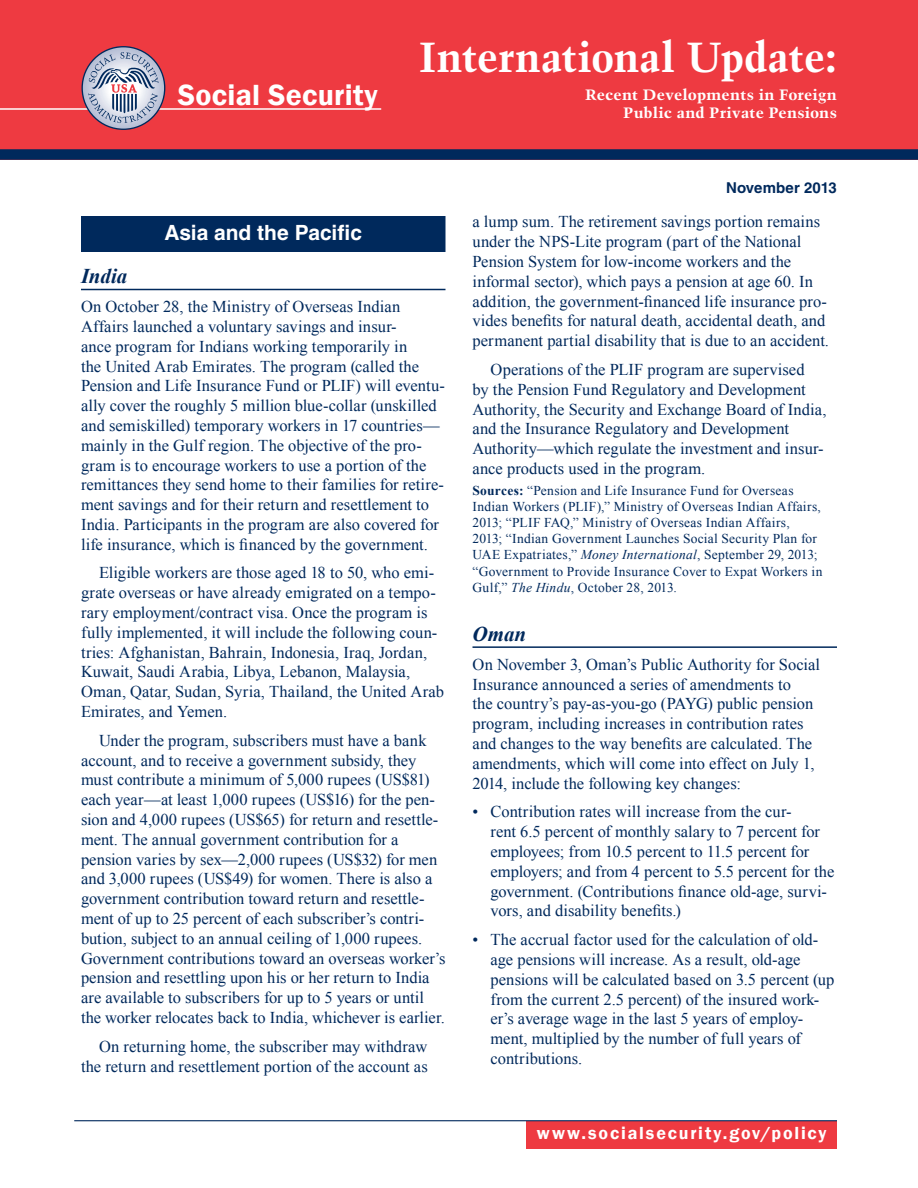
<style>
.page{position:relative;width:918px;height:1188px;background:#fff}
.page>*{position:absolute;margin:0;border:0;box-sizing:border-box;transform-origin:0 0}
.t1{font:700 42px "Trump Mediaeval";color:#fff}
.t2{font:600 30px "Franklin Gothic";letter-spacing:.01em;color:#fff}
.Heading1__Section{font:700 21px "Helvetica";letter-spacing:-.005em;color:#fff}
.Heading2{font:italic 700 21px "Times New Roman";letter-spacing:.005em;color:#00295c}
.Front_Page_URL{font:600 18px "Franklin Gothic";letter-spacing:.1em;color:#fff}
.Para{font:16.5px/19.8px "Times New Roman";color:#00295c}
.ParaFirst{font:16.5px/19.8px "Times New Roman";letter-spacing:.005em;color:#00295c}
.t3{font:700 15px/18px "Trump Mediaeval";letter-spacing:.005em;color:#fff;text-align:right;scale:1.1 1}
.t4{font:700 15px "Helvetica";letter-spacing:.01em;color:#00295c}
.Source{font:13.5px/16.2px "Times New Roman";letter-spacing:.02em;color:#00295c}
.s1{font-weight:700}
.s2{font-style:italic}
</style>
<div class="page">
<div style="left:0;top:0;width:918px;height:160px;background:#ee3a41"></div>
<div style="left:0;top:149px;width:918px;height:11px;background:#00295c"></div>
<div style="left:526px;top:1121px;width:311px;height:28px;background:#ee3a41"></div>
<hr style="left:74px;top:1120px;width:763px;height:1px;background:#00295c">
<hr style="left:0;top:108px;width:381px;height:2px;background:#fff">
<svg style="left:82px;top:47px;width:83px;height:82px"></svg>
<svg style="left:88px;top:52px;width:71px;height:71px;background:#afadc0"></svg>
<div style="left:81px;top:216px;width:365px;height:36px;background:#00295c"></div>
<hr style="left:81px;top:289px;width:365px;height:1px;background:#00295c">
<hr style="left:472px;top:646px;width:365px;height:2px;background:#00295c">
<h2 class="t2" style="left:178px;top:77px;width:202px">Social Security</h2>
<h1 class="t1" style="left:420px;top:31px;width:419px">International Update:</h1>
<p class="t3" style="left:585px;top:86px;width:231px">Recent Developments in Foreign<br>Public and Private Pensions</p>
<p class="t4" style="left:726px;top:178px;width:112px">November 2013</p>
<p class="Heading1__Section" style="left:164px;top:220px;width:199px">Asia and the Pacific</p>
<p class="Heading2" style="left:81px;top:262px;width:48px">India</p>
<p class="ParaFirst" style="left:81px;top:296px;width:365px">On October 28, the Ministry of Overseas Indian Affairs launched a voluntary savings and insur-<br>ance program for Indians working temporarily in<br>the United Arab Emirates. The program (called the Pension and Life Insurance Fund or PLIF) will eventu&shy;ally cover the roughly 5 million blue-collar (unskilled and semiskilled) temporary workers in 17 countries— mainly in the Gulf region. The objective of the pro&shy;gram is to encourage workers to use a portion of the remittances they send home to their families for retire&shy;ment savings and for their return and resettlement to India. Participants in the program are also covered for life insurance, which is financed by the government.</p>
<p class="Para" style="left:81px;top:563px;width:365px;text-indent:18px">Eligible workers are those aged 18 to 50, who emi&shy;grate overseas or have already emigrated on a tempo&shy;rary employment/contract visa. Once the program is fully implemented, it will include the following coun&shy;tries: Afghanistan, Bahrain, Indonesia, Iraq, Jordan, Kuwait, Saudi Arabia, Libya, Lebanon, Malaysia, Oman, Qatar, Sudan, Syria, Thailand, the United Arab Emirates, and Yemen.</p>
<p class="Para" style="left:81px;top:730px;width:366px;text-indent:18px">Under the program, subscribers must have a bank account, and to receive a government subsidy, they must contribute a minimum of 5,000 rupees (US$81) each year—at least 1,000 rupees (US$16) for the pen&shy;sion and 4,000 rupees (US$65) for return and resettle&shy;ment. The annual government contribution for a pension varies by sex—2,000 rupees (US$32) for men and 3,000 rupees (US$49) for women. There is also a government contribution toward return and resettle&shy;ment of up to 25 percent of each subscriber’s contri&shy;bution, subject to an annual ceiling of 1,000 rupees.<br>Government contributions toward an overseas worker’s pension and resettling upon his or her return to India are available to subscribers for up to 5 years or until the worker relocates back to India, whichever is earlier.</p>
<p class="Para" style="left:81px;top:1036px;width:348px;text-align:right">On returning home, the subscriber may withdraw the return and resettlement portion of the account as</p>
<p class="Para" style="left:472px;top:212px;width:358px">a lump sum. The retirement savings portion remains under the NPS-Lite program (part of the National Pension System for low-income workers and the informal sector), which pays a pension at age 60. In addition, the government-financed life insurance pro&shy;vides benefits for natural death, accidental death, and permanent partial disability that is due to an accident.</p>
<p class="Para" style="left:472px;top:359px;width:356px;text-indent:18px">Operations of the PLIF program are supervised<br>by the Pension Fund Regulatory and Development Authority, the Security and Exchange Board of India, and the Insurance Regulatory and Development Authority—which regulate the investment and insur&shy;ance products used in the program.</p>
<p class="Source" style="left:472px;top:482px;width:352px"><span class="s1">Sources:</span> “Pension and Life Insurance Fund for Overseas Indian Workers (PLIF),” Ministry of Overseas Indian Affairs, 2013; “PLIF FAQ,” Ministry of Overseas Indian Affairs, 2013; “Indian Government Launches Social Security Plan for UAE Expatriates,” <span class="s2">Money International</span>, September 29, 2013; “Government to Provide Insurance Cover to Expat Workers in Gulf,” <span class="s2">The Hindu</span>, October 28, 2013.</p>
<p class="Heading2" style="left:472px;top:619px;width:55px">Oman</p>
<p class="ParaFirst" style="left:472px;top:654px;width:349px">On November 3, Oman’s Public Authority for Social Insurance announced a series of amendments to<br>the country’s pay-as-you-go (PAYG) public pension program, including increases in contribution rates and changes to the way benefits are calculated. The amendments, which will come into effect on July 1, 2014, include the following key changes:</p>
<p class="Para" style="left:491px;top:802px;width:345px;text-indent:-18px">• Contribution rates will increase from the cur-<br>rent 6.5 percent of monthly salary to 7 percent for employees; from 10.5 percent to 11.5 percent for employers; and from 4 percent to 5.5 percent for the government. (Contributions finance old-age, survi&shy;vors, and disability benefits.)</p>
<p class="Para" style="left:491px;top:929px;width:345px;text-indent:-18px">• The accrual factor used for the calculation of old&shy;age pensions will increase. As a result, old-age pensions will be calculated based on 3.5 percent (up from the current 2.5 percent) of the insured work&shy;er’s average wage in the last 5 years of employ&shy;ment, multiplied by the number of full years of contributions.</p>
<p class="Front_Page_URL" style="left:537px;top:1122px;width:291px">www.socialsecurity.gov/policy</p>
</div>
